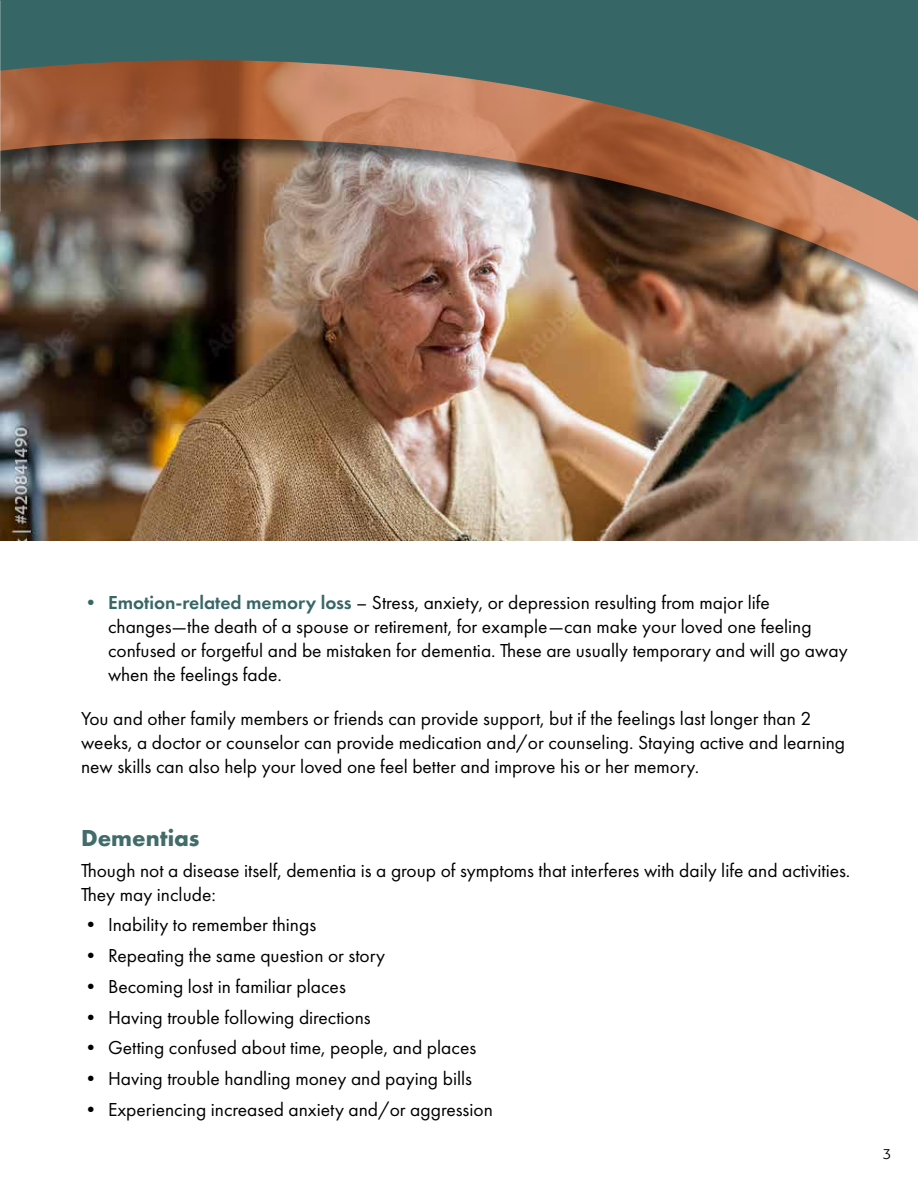
<style>
.page{position:relative;width:918px;height:1188px;background:#fff}
.page>*{position:absolute;margin:0;border:0;box-sizing:border-box;transform-origin:0 0}
.t1{font:700 24px "Futura PT";color:#426c69}
.t2{font:19.5px/24px "Futura PT";color:#000}
.t3{font:15px "Gibbs";color:#000}
.s1{font-weight:600;color:#376667}
</style>
<div class="page">
<img style="left:0;top:0;width:918px;height:541px">
<p class="t2" style="left:108px;top:590px;width:741px;text-indent:-27px"><span class="s1">• Emotion-related memory loss</span> – Stress, anxiety, or depression resulting from major life changes—the death of a spouse or retirement, for example—can make your loved one feeling confused or forgetful and be mistaken for dementia. These are usually temporary and will go away when the feelings fade.</p>
<p class="t2" style="left:81px;top:707px;width:766px">You and other family members or friends can provide support, but if the feelings last longer than 2 weeks, a doctor or counselor can provide medication and/or counseling. Staying active and learning new skills can also help your loved one feel better and improve his or her memory.</p>
<p class="t1" style="left:81px;top:822px;width:120px">Dementias</p>
<p class="t2" style="left:81px;top:858px;width:771px">Though not a disease itself, dementia is a group of symptoms that interferes with daily life and activities.<br>They may include:</p>
<p class="t2" style="left:81px;top:913px;width:237px">• Inability to remember things</p>
<p class="t2" style="left:81px;top:944px;width:306px">• Repeating the same question or story</p>
<p class="t2" style="left:81px;top:974px;width:266px">• Becoming lost in familiar places</p>
<p class="t2" style="left:81px;top:1005px;width:291px">• Having trouble following directions</p>
<p class="t2" style="left:81px;top:1036px;width:397px">• Getting confused about time, people, and places</p>
<p class="t2" style="left:81px;top:1067px;width:393px">• Having trouble handling money and paying bills</p>
<p class="t2" style="left:81px;top:1097px;width:413px">• Experiencing increased anxiety and/or aggression</p>
<p class="t3" style="left:883px;top:1145px;width:10px">3</p>
</div>
